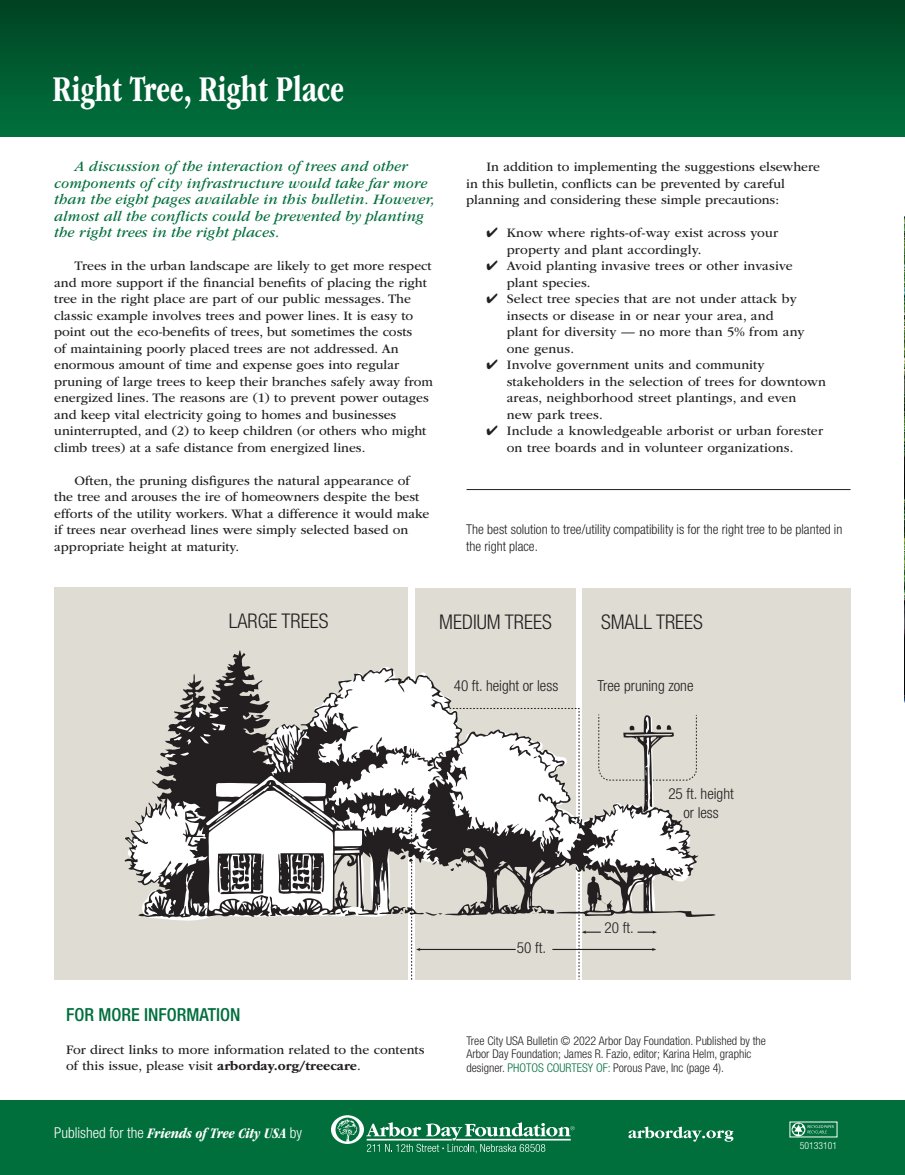
<style>
.page{position:relative;width:905px;height:1175px;background:#fff}
.page>*{position:absolute;margin:0;border:0;box-sizing:border-box;transform-origin:0 0}
.Page_Headline{font:700 condensed 37.5px "ITC Garamond Std";color:#fff;scale:.9 1}
.All-Cap_Section_Head{font:300 condensed 20.25px "Helvetica Neue LT Std";color:#231f20}
.All-Cap_Section_Head-2{font:500 condensed 18px "Helvetica Neue LT Std";color:#006f3c}
.t1{font:300 condensed 15.15px "Helvetica Neue LT Std";color:#231f20}
.Italic_section_opene{font:italic 15px/16.5px "ITC Garamond Std";letter-spacing:.01em;color:#006f3c}
.Basic_body{font:italic 700 condensed 15px "ITC Garamond Std";color:#fff}
.Basic_body-2{font:13.5px/16.5px "ITC Garamond Std";color:#231f20}
.Bulleted_List{font:13.5px/16.5px "ITC Garamond Std";letter-spacing:.01em;color:#231f20}
.t2{font:300 condensed 13.5px/16.5px "Helvetica Neue LT Std";color:#231f20}
.Basic_body-3{font:300 condensed 12px/13.5px "Helvetica Neue LT Std";color:#231f20}
.t3{font:300 condensed 9.75px "Helvetica Neue LT Std";color:#fff}
.s1{font-style:italic}
.s2{font-weight:700}
.s3{font-family:"Helvetica Neue LT Std";font-weight:300;font-style:normal}
.s4{color:#006f3c}
</style>
<div class="page">
<div style="left:0;top:1100px;width:905px;height:75px;background:#006f3c"></div>
<svg style="left:628px;top:1126px;width:105px;height:16px"></svg>
<div style="left:0;top:0;width:905px;height:136px;background:linear-gradient(to bottom,#004222,#00713d)"></div>
<svg style="left:331px;top:1115px;width:243px;height:38px"></svg>
<div style="left:582px;top:588px;width:268px;height:392px;background:#dfdcd4"></div>
<div style="left:415px;top:588px;width:160px;height:392px;background:#dfdcd4"></div>
<div style="left:54px;top:587px;width:354px;height:393px;background:#dfdcd4"></div>
<svg style="left:124px;top:650px;width:591px;height:268px"></svg>
<svg style="left:411px;top:708px;width:286px;height:272px"></svg>
<img style="left:904px;top:216px;width:1px;height:486px">
<hr style="left:466px;top:489px;width:384px;height:1px;background:#231f20">
<svg style="left:792px;top:1124px;width:42px;height:11px"></svg>
<p class="Page_Headline" style="left:53px;top:68px;width:325px">Right Tree, Right Place</p>
<p class="Italic_section_opene" style="left:54px;top:159px;width:382px;text-indent:20px">A discussion of the interaction of trees and other components of city infrastructure would take far more than the eight pages available in this bulletin. However, almost all the conflicts could be prevented by planting the right trees in the right places.</p>
<p class="Basic_body-2" style="left:54px;top:258px;width:380px;text-indent:20px">Trees in the urban landscape are likely to get more respect and more support if the financial benefits of placing the right tree in the right place are part of our public messages. The classic example involves trees and power lines. It is easy to point out the eco-benefits of trees, but sometimes the costs<br>of maintaining poorly placed trees are not addressed. An enormous amount of time and expense goes into regular pruning of large trees to keep their branches safely away from energized lines. The reasons are (1) to prevent power outages and keep vital electricity going to homes and businesses uninterrupted, and (2) to keep children (or others who might climb trees) at a safe distance from energized lines.</p>
<p class="Basic_body-2" style="left:54px;top:473px;width:377px;text-indent:20px">Often, the pruning disfigures the natural appearance of the tree and arouses the ire of homeowners despite the best efforts of the utility workers. What a difference it would make if trees near overhead lines were simply selected based on appropriate height at maturity.</p>
<p class="Basic_body-2" style="left:466px;top:159px;width:355px;text-indent:20px">In addition to implementing the suggestions elsewhere in this bulletin, conflicts can be prevented by careful planning and considering these simple precautions:</p>
<p class="Bulleted_List" style="left:507px;top:225px;width:273px;text-indent:-20px">✔ Know where rights-of-way exist across your property and plant accordingly.</p>
<p class="Bulleted_List" style="left:507px;top:258px;width:287px;text-indent:-20px">✔ Avoid planting invasive trees or other invasive plant species.</p>
<p class="Bulleted_List" style="left:507px;top:291px;width:299px;text-indent:-20px">✔ Select tree species that are not under attack by insects or disease in or near your area, and plant for diversity <span class="s1">—</span> no more than 5% from any one genus.</p>
<p class="Bulleted_List" style="left:507px;top:357px;width:321px;text-indent:-20px">✔ Involve government units and community stakeholders in the selection of trees for downtown areas, neighborhood street plantings, and even<br>new park trees.</p>
<p class="Bulleted_List" style="left:507px;top:423px;width:318px;text-indent:-20px">✔ Include a knowledgeable arborist or urban forester on tree boards and in volunteer organizations.</p>
<p class="t2" style="left:466px;top:521px;width:378px">The best solution to tree/utility compatibility is for the right tree to be planted in the right place.</p>
<p class="All-Cap_Section_Head" style="left:229px;top:609px;width:101px">LARGE TREES</p>
<p class="All-Cap_Section_Head" style="left:439px;top:610px;width:114px">MEDIUM TREES</p>
<p class="All-Cap_Section_Head" style="left:601px;top:610px;width:103px">SMALL TREES</p>
<p class="t1" style="left:454px;top:677px;width:106px">40 ft. height or less</p>
<p class="t1" style="left:598px;top:677px;width:97px">Tree pruning zone</p>
<p class="All-Cap_Section_Head-2" style="left:66px;top:1003px;width:176px">FOR MORE INFORMATION</p>
<p class="Basic_body-2" style="left:66px;top:1041px;width:360px">For direct links to more information related to the contents of this issue, please visit <span class="s2">arborday.org/treecare</span>.</p>
<p class="Basic_body" style="left:54px;top:1125px;width:249px"><span class="s3">Published for the</span> Friends of Tree City USA <span class="s3">by</span></p>
<p class="t1" style="left:668px;top:785px;width:67px">25 ft. height</p>
<p class="t1" style="left:683px;top:803px;width:37px">or less</p>
<p class="t1" style="left:517px;top:939px;width:31px">50 ft.</p>
<p class="t1" style="left:605px;top:918px;width:31px">20 ft.</p>
<p class="Basic_body-3" style="left:466px;top:1033px;width:301px">Tree City USA Bulletin © 2022 Arbor Day Foundation. Published by the<br>Arbor Day Foundation; James R. Fazio, editor; Karina Helm, graphic designer. <span class="s4">PHOTOS COURTESY OF:</span> Porous Pave, Inc (page 4).</p>
<p class="t3" style="left:800px;top:1139px;width:39px">50133101</p>
</div>
